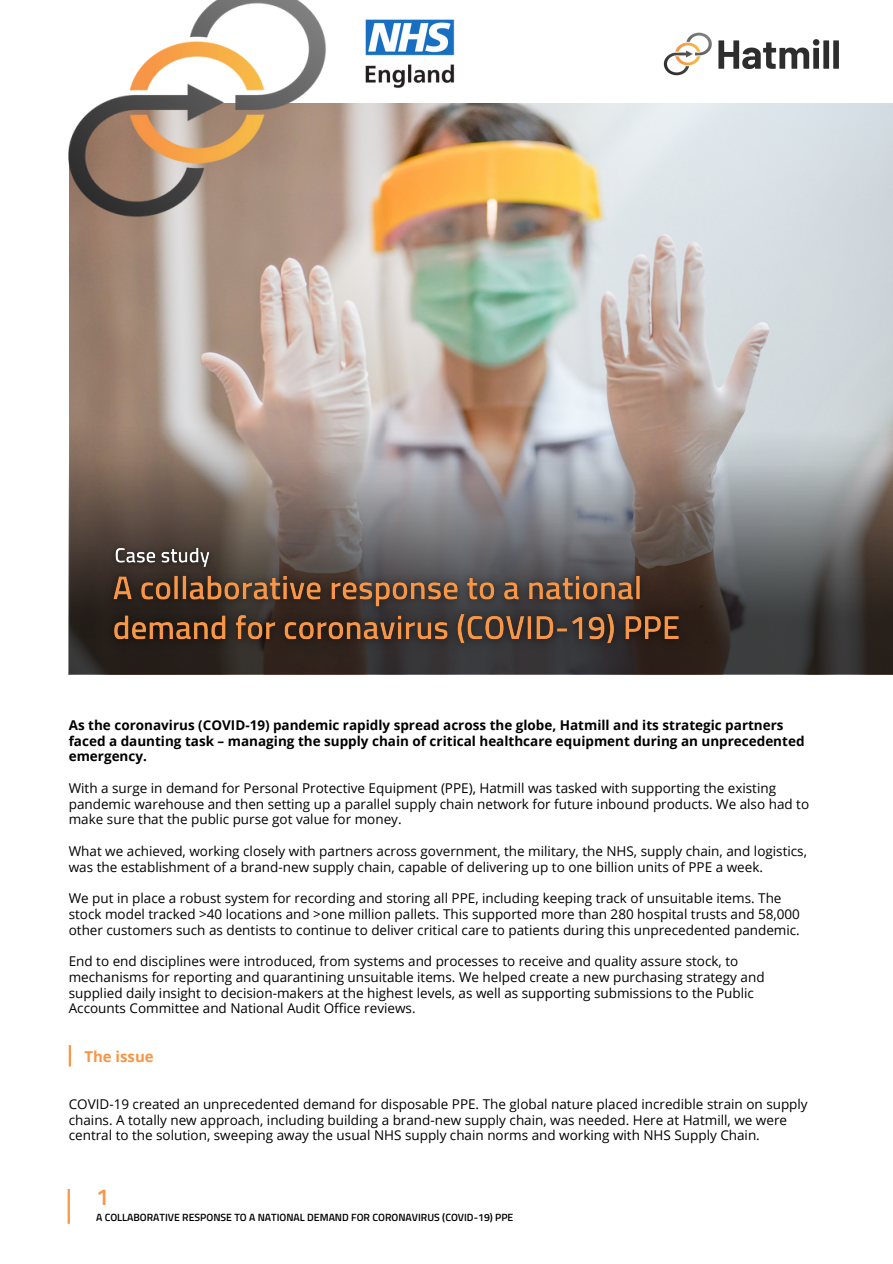
<style>
.page{position:relative;width:893px;height:1264px;background:#fff}
.page>*{position:absolute;margin:0;border:0;box-sizing:border-box;transform-origin:0 0}
.t1{font:600 23.1px "Titillium Web";color:#f79646}
.t2{font:700 15px "Open Sans";color:#f79646}
.t3{font:13.5px/15.8px "Open Sans";color:#000}
.t4{font:700 13.5px/15.8px "Open Sans";color:#000}
.t5{font:600 10.5px "Titillium Web";color:#000}
</style>
<div class="page">
<svg style="left:351px;top:103px;width:541px;height:73px;background:#d1cabc"></svg>
<img style="left:69px;top:176px;width:823px;height:498px">
<img style="left:68px;top:0;width:283px;height:226px">
<hr style="left:68px;top:1188px;width:2px;height:35px;background:#f79646">
<img style="left:99px;top:550px;width:603px;height:119px">
<img style="left:105px;top:530px;width:114px;height:51px">
<img style="left:663px;top:32px;width:176px;height:44px">
<img style="left:366px;top:20px;width:89px;height:68px">
<hr style="left:69px;top:1045px;width:2px;height:21px;background:#f79646">
<p class="t4" style="left:69px;top:717px;width:737px">As the coronavirus (COVID-19) pandemic rapidly spread across the globe, Hatmill and its strategic partners faced a daunting task – managing the supply chain of critical healthcare equipment during an unprecedented emergency.</p>
<p class="t3" style="left:69px;top:779px;width:741px">With a surge in demand for Personal Protective Equipment (PPE), Hatmill was tasked with supporting the existing pandemic warehouse and then setting up a parallel supply chain network for future inbound products. We also had to make sure that the public purse got value for money.</p>
<p class="t3" style="left:69px;top:842px;width:739px">What we achieved, working closely with partners across government, the military, the NHS, supply chain, and logistics, was the establishment of a brand-new supply chain, capable of delivering up to one billion units of PPE a week.</p>
<p class="t3" style="left:69px;top:890px;width:732px">We put in place a robust system for recording and storing all PPE, including keeping track of unsuitable items. The stock model tracked &gt;40 locations and &gt;one million pallets. This supported more than 280 hospital trusts and 58,000 other customers such as dentists to continue to deliver critical care to patients during this unprecedented pandemic.</p>
<p class="t3" style="left:69px;top:953px;width:697px">End to end disciplines were introduced, from systems and processes to receive and quality assure stock, to mechanisms for reporting and quarantining unsuitable items. We helped create a new purchasing strategy and supplied daily insight to decision-makers at the highest levels, as well as supporting submissions to the Public Accounts Committee and National Audit Office reviews.</p>
<p class="t2" style="left:84px;top:1045px;width:71px">The issue</p>
<p class="t3" style="left:69px;top:1095px;width:740px">COVID-19 created an unprecedented demand for disposable PPE. The global nature placed incredible strain on supply chains. A totally new approach, including building a brand-new supply chain, was needed. Here at Hatmill, we were central to the solution, sweeping away the usual NHS supply chain norms and working with NHS Supply Chain.</p>
<p class="t1" style="left:96px;top:1179px;width:14px">1</p>
<p class="t5" style="left:96px;top:1208px;width:419px">A COLLABORATIVE RESPONSE TO A NATIONAL DEMAND FOR CORONAVIRUS (COVID-19) PPE</p>
</div>
